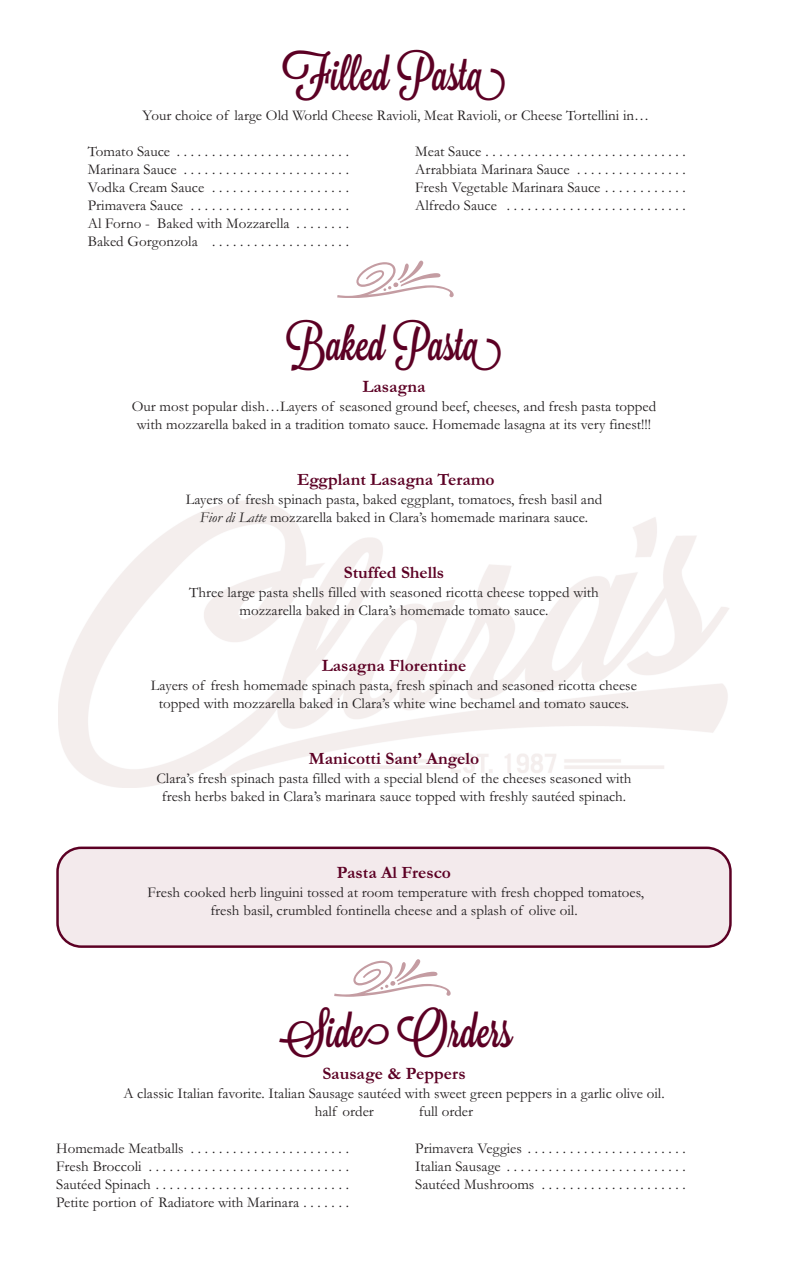
<style>
.page{position:relative;width:788px;height:1283px;background:#fff}
.page>*{position:absolute;margin:0;border:0;box-sizing:border-box;transform-origin:0 0}
.t1{font:45px "Lavanderia Sturdy";color:#5c0024}
.t2{font:700 17.5px "Garamond";color:#5c0024}
.t3{font:15px/18px "Garamond";color:#231f20;text-align:center}
.s1{font-style:italic}
</style>
<div class="page">
<svg style="left:337px;top:261px;width:116px;height:37px"></svg>
<svg style="left:334px;top:959px;width:116px;height:37px"></svg>
<svg style="left:56px;top:846px;width:675px;height:102px;background:#ebdde1"></svg>
<h1 class="t1" style="left:282px;top:58px;width:225px">Filled Pasta</h1>
<p class="t3" style="left:143px;top:106px;width:508px">Your choice of large Old World Cheese Ravioli, Meat Ravioli, or Cheese Tortellini in…</p>
<p class="t3" style="left:88px;top:142px;width:262px">Tomato Sauce . . . . . . . . . . . . . . . . . . . . . . . . .</p>
<p class="t3" style="left:415px;top:142px;width:272px">Meat Sauce . . . . . . . . . . . . . . . . . . . . . . . . . . . . .</p>
<p class="t3" style="left:88px;top:160px;width:262px">Marinara Sauce . . . . . . . . . . . . . . . . . . . . . . . .</p>
<p class="t3" style="left:415px;top:160px;width:272px">Arrabbiata Marinara Sauce . . . . . . . . . . . . . . . .</p>
<p class="t3" style="left:88px;top:178px;width:262px">Vodka Cream Sauce . . . . . . . . . . . . . . . . . . . .</p>
<p class="t3" style="left:415px;top:178px;width:272px">Fresh Vegetable Marinara Sauce . . . . . . . . . . . .</p>
<p class="t3" style="left:88px;top:196px;width:262px">Primavera Sauce . . . . . . . . . . . . . . . . . . . . . . .</p>
<p class="t3" style="left:415px;top:196px;width:272px">Alfredo Sauce . . . . . . . . . . . . . . . . . . . . . . . . . .</p>
<p class="t3" style="left:88px;top:214px;width:262px;text-align:left">Al Forno - Baked with Mozzarella . . . . . . . .<br>Baked Gorgonzola . . . . . . . . . . . . . . . . . . . .</p>
<h1 class="t1" style="left:286px;top:328px;width:217px">Baked Pasta</h1>
<p class="t2" style="left:362px;top:375px;width:65px">Lasagna</p>
<p class="t3" style="left:132px;top:397px;width:526px">Our most popular dish…Layers of seasoned ground beef, cheeses, and fresh pasta topped with mozzarella baked in a tradition tomato sauce. Homemade lasagna at its very finest!!!</p>
<p class="t2" style="left:297px;top:468px;width:199px">Eggplant Lasagna Teramo</p>
<p class="t3" style="left:186px;top:490px;width:418px">Layers of fresh spinach pasta, baked eggplant, tomatoes, fresh basil and<br><span class="s1">Fior di Latte</span> mozzarella baked in Clara’s homemade marinara sauce.</p>
<p class="t2" style="left:344px;top:561px;width:102px">Stuffed Shells</p>
<p class="t3" style="left:189px;top:583px;width:411px">Three large pasta shells filled with seasoned ricotta cheese topped with mozzarella baked in Clara’s homemade tomato sauce.</p>
<p class="t2" style="left:322px;top:654px;width:146px">Lasagna Florentine</p>
<p class="t3" style="left:151px;top:676px;width:487px">Layers of fresh homemade spinach pasta, fresh spinach and seasoned ricotta cheese topped with mozzarella baked in Clara’s white wine bechamel and tomato sauces.</p>
<p class="t2" style="left:309px;top:747px;width:172px">Manicotti Sant’ Angelo</p>
<p class="t3" style="left:156px;top:769px;width:476px">Clara’s fresh spinach pasta filled with a special blend of the cheeses seasoned with fresh herbs baked in Clara’s marinara sauce topped with freshly sautéed spinach.</p>
<p class="t2" style="left:337px;top:861px;width:116px">Pasta Al Fresco</p>
<p class="t3" style="left:148px;top:883px;width:498px">Fresh cooked herb linguini tossed at room temperature with fresh chopped tomatoes, fresh basil, crumbled fontinella cheese and a splash of olive oil.</p>
<h1 class="t1" style="left:279px;top:1015px;width:235px">Side Orders</h1>
<p class="t2" style="left:322px;top:1062px;width:145px">Sausage &amp; Peppers</p>
<p class="t3" style="left:315px;top:1084px;width:351px;text-align:left;text-indent:-191px">A classic Italian favorite. Italian Sausage sautéed with sweet green peppers in a garlic olive oil. half order</p>
<p class="t3" style="left:419px;top:1102px;width:56px">full order</p>
<p class="t3" style="left:56px;top:1138px;width:294px">Homemade Meatballs . . . . . . . . . . . . . . . . . . . . . . .</p>
<p class="t3" style="left:415px;top:1138px;width:272px">Primavera Veggies . . . . . . . . . . . . . . . . . . . . . . .</p>
<p class="t3" style="left:56px;top:1156px;width:294px">Fresh Broccoli . . . . . . . . . . . . . . . . . . . . . . . . . . . . .</p>
<p class="t3" style="left:415px;top:1156px;width:272px">Italian Sausage . . . . . . . . . . . . . . . . . . . . . . . . . .</p>
<p class="t3" style="left:56px;top:1174px;width:294px">Sautéed Spinach . . . . . . . . . . . . . . . . . . . . . . . . . . . .</p>
<p class="t3" style="left:415px;top:1174px;width:272px">Sautéed Mushrooms . . . . . . . . . . . . . . . . . . . . .</p>
<p class="t3" style="left:56px;top:1192px;width:294px">Petite portion of Radiatore with Marinara . . . . . . .</p>
</div>
